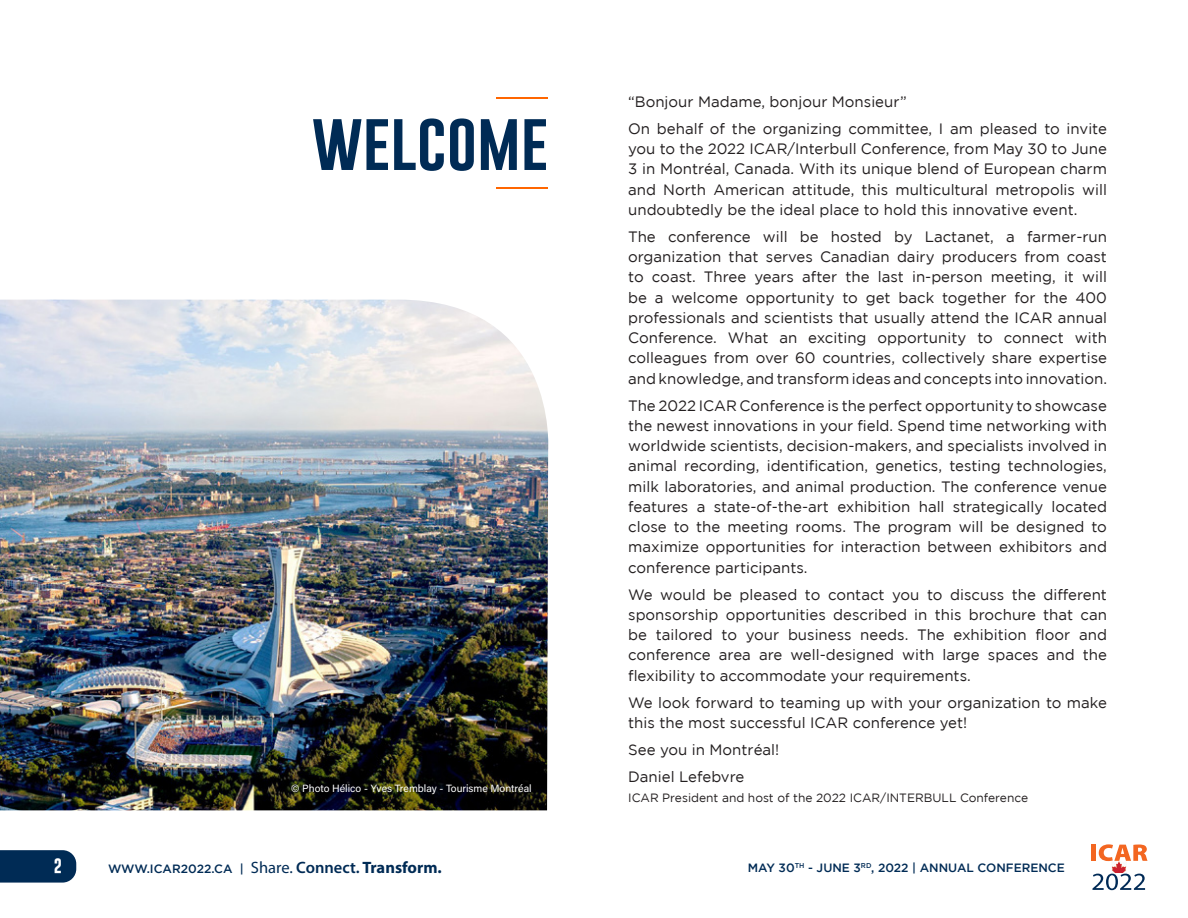
<style>
.page{position:relative;width:1188px;height:918px;background:#fff}
.page>*{position:absolute;margin:0;border:0;box-sizing:border-box;transform-origin:0 0}
.t1{font:60px "Gobold";color:#002b55}
.t2{font:15px/20.2px "Gotham";color:#231f20;text-align:justify}
.t3{font:700 15px "Gobold";color:#fff}
.t4{font:500 12px "Gotham";color:#002b55}
.t5{font:12px "Gotham";color:#231f20}
.t6{font:10.5px "Acumin Pro";letter-spacing:-.005em;color:#fff}
.s1{font-family:"Myriad Pro";font-weight:400;font-size:16.5px}
.s2{font-family:"Myriad Pro";font-weight:600;font-size:16.5px}
.s3{font-family:"Myriad Pro";font-weight:700;font-size:16.5px}
</style>
<div class="page">
<img style="left:0;top:300px;width:549px;height:510px">
<div style="left:1091px;top:845px;width:5px;height:16px;background:#f36621"></div>
<svg style="left:1099px;top:844px;width:49px;height:17px"></svg>
<svg style="left:1092px;top:874px;width:53px;height:16px"></svg>
<img style="left:1111px;top:861px;width:15px;height:12px">
<hr style="left:496px;top:187px;width:52px;height:2px;background:#f60">
<hr style="left:496px;top:97px;width:52px;height:2px;background:#f60">
<svg style="left:0;top:850px;width:76px;height:33px;background:#0c355d"></svg>
<p class="t3" style="left:54px;top:856px;width:10px">2</p>
<p class="t1" style="left:312px;top:103px;width:238px">WELCOME</p>
<p class="t6" style="left:291px;top:781px;width:242px">© Photo Hélico - Yves Tremblay - Tourisme Montréal</p>
<p class="t2" style="left:628px;top:91px;width:280px">“Bonjour Madame, bonjour Monsieur”</p>
<p class="t2" style="left:628px;top:118px;width:480px">On behalf of the organizing committee, I am pleased to invite you to the 2022 ICAR/Interbull Conference, from May 30 to June 3 in Montréal, Canada. With its unique blend of European charm and North American attitude, this multicultural metropolis will undoubtedly be the ideal place to hold this innovative event.</p>
<p class="t2" style="left:628px;top:226px;width:480px">The conference will be hosted by Lactanet, a farmer-run organization that serves Canadian dairy producers from coast to coast. Three years after the last in-person meeting, it will be a welcome opportunity to get back together for the 400 professionals and scientists that usually attend the ICAR annual Conference. What an exciting opportunity to connect with colleagues from over 60 countries, collectively share expertise and knowledge, and transform ideas and concepts into innovation.</p>
<p class="t2" style="left:628px;top:395px;width:480px">The 2022 ICAR Conference is the perfect opportunity to showcase the newest innovations in your field. Spend time networking with worldwide scientists, decision-makers, and specialists involved in animal recording, identification, genetics, testing technologies, milk laboratories, and animal production. The conference venue features a state-of-the-art exhibition hall strategically located close to the meeting rooms. The program will be designed to maximize opportunities for interaction between exhibitors and conference participants.</p>
<p class="t2" style="left:628px;top:584px;width:480px">We would be pleased to contact you to discuss the different sponsorship opportunities described in this brochure that can be tailored to your business needs. The exhibition floor and conference area are well-designed with large spaces and the flexibility to accommodate your requirements.</p>
<p class="t2" style="left:628px;top:692px;width:480px">We look forward to teaming up with your organization to make this the most successful ICAR conference yet!</p>
<p class="t2" style="left:628px;top:739px;width:153px">See you in Montréal!</p>
<p class="t2" style="left:628px;top:766px;width:118px">Daniel Lefebvre</p>
<p class="t5" style="left:628px;top:791px;width:401px">ICAR President and host of the 2022 ICAR/INTERBULL Conference</p>
<p class="t4" style="left:108px;top:862px;width:335px">WWW.ICAR2022.CA | <span class="s1">Share.</span> <span class="s2">Connect.</span> <span class="s3">Transform.</span></p>
<p class="t4" style="left:748px;top:861px;width:319px">MAY 30<sup>TH</sup> - JUNE 3<sup>RD</sup>, 2022 | ANNUAL CONFERENCE</p>
</div>
